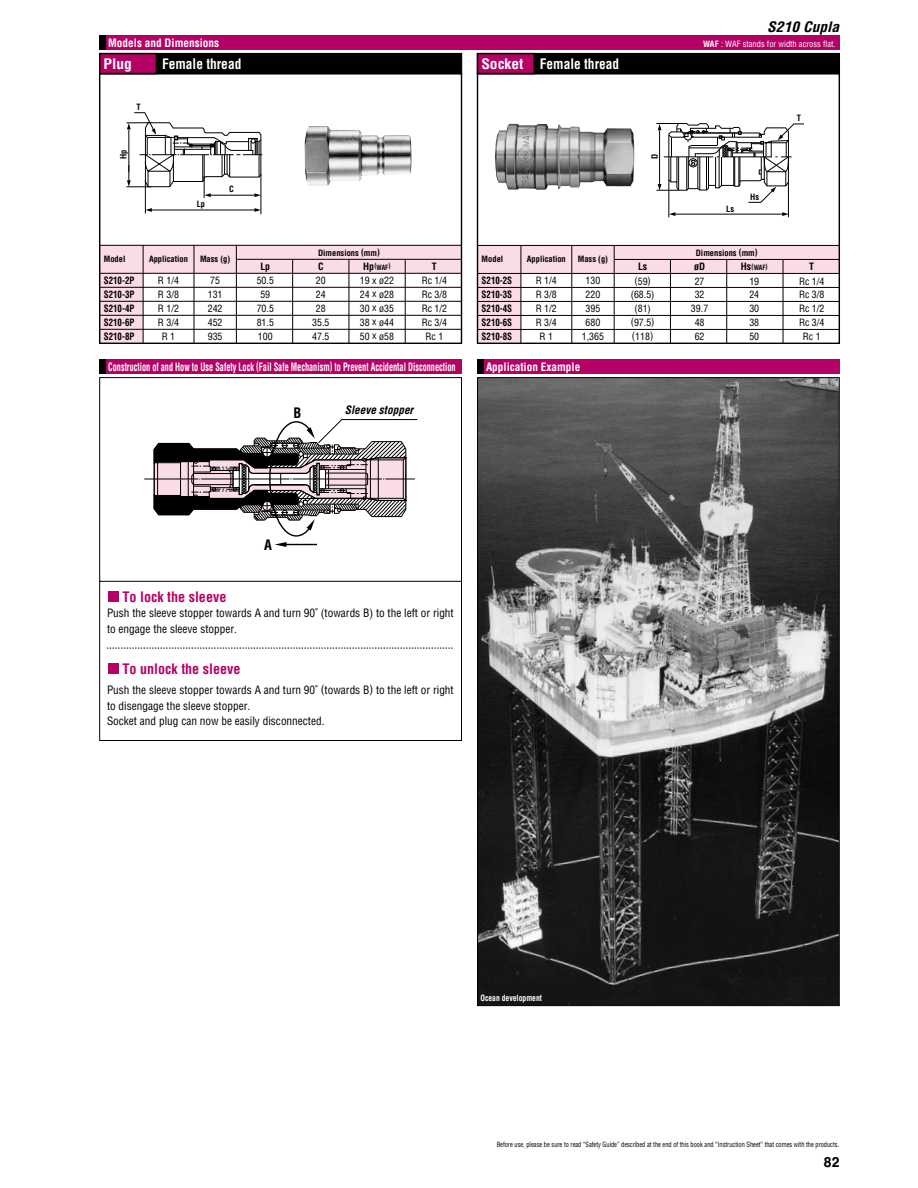
<style>
.page{position:relative;width:918px;height:1188px;background:#fff}
.page>*{position:absolute;margin:0;border:0;box-sizing:border-box;transform-origin:0 0}
.t1{font:700 condensed 14.1px "Helvetica";color:#b50065}
.t2{font:700 condensed 14.1px "Helvetica";color:#fff;scale:1.1 1}
.t3{font:700 condensed 14.1px "Helvetica";color:#fff;scale:.95 1}
.t4{font:italic 700 condensed 14.1px "Helvetica";color:#000;scale:1.1 1}
.t5{font:700 condensed 14.1px "Helvetica";color:#000}
.t6{font:700 14.1px "Helvetica";color:#000}
.t7{font:condensed 11.25px/15.5px "Helvetica";color:#000}
.t8{font:700 condensed 11.25px "Helvetica";color:#fff;scale:.73 1}
.t9{font:700 condensed 11.25px "Helvetica";color:#fff}
.t10{font:italic 700 condensed 11.25px "Helvetica";color:#000}
.t11{font:condensed 9.9px/14px "Helvetica";color:#000;text-align:center}
.t12{font:700 condensed 9.9px/14px "Helvetica";color:#000;text-align:justify;scale:.9 1}
.t13{font:700 condensed 9.9px "Helvetica";color:#000}
.t14{font:700 condensed 8.4px "Helvetica";color:#000}
.t15{font:condensed 8.4px "Helvetica";color:#fff}
.t16{font:700 condensed 8.4px "Helvetica";color:#fff;scale:.9 1}
.t17{font:condensed 7.05px "Helvetica";color:#000;scale:.9 1}
.t18{font:700 condensed 7.05px "Helvetica";letter-spacing:-.01em;color:#000;scale:.9 1}
.s1{font-weight:700}
.s2{font-size:9.9px}
</style>
<div class="page">
<svg style="left:101px;top:246px;width:359px;height:96px"></svg>
<svg style="left:479px;top:246px;width:359px;height:96px"></svg>
<img style="left:305px;top:126px;width:107px;height:59px">
<img style="left:495px;top:124px;width:139px;height:66px">
<img style="left:479px;top:379px;width:359px;height:625px">
<div style="left:106px;top:35px;width:733px;height:15px;background:#b50065"></div>
<div style="left:100px;top:35px;width:6px;height:15px;background:#000"></div>
<hr style="left:143px;top:245px;width:1px;height:98px;background:#000">
<hr style="left:194px;top:245px;width:1px;height:98px;background:#000">
<hr style="left:292px;top:259px;width:1px;height:84px;background:#000">
<hr style="left:349px;top:259px;width:1px;height:84px;background:#000">
<hr style="left:405px;top:259px;width:1px;height:84px;background:#000">
<div style="left:100px;top:54px;width:362px;height:20px;background:#000"></div>
<div style="left:99px;top:53px;width:363px;height:21px;border:1px solid #000"></div>
<div style="left:100px;top:54px;width:56px;height:20px;background:#b50065"></div>
<div style="left:99px;top:53px;width:58px;height:21px;border:1px solid #000"></div>
<hr style="left:100px;top:245px;width:362px;height:1px;background:#000">
<hr style="left:236px;top:259px;width:226px;height:1px;background:#000">
<hr style="left:100px;top:273px;width:362px;height:1px;background:#000">
<hr style="left:100px;top:287px;width:362px;height:1px;background:#000">
<hr style="left:100px;top:301px;width:362px;height:1px;background:#000">
<hr style="left:100px;top:315px;width:362px;height:1px;background:#000">
<hr style="left:236px;top:245px;width:1px;height:98px;background:#000">
<div style="left:478px;top:54px;width:361px;height:20px;background:#000"></div>
<div style="left:477px;top:53px;width:363px;height:21px;border:1px solid #000"></div>
<div style="left:478px;top:54px;width:56px;height:20px;background:#b50065"></div>
<div style="left:477px;top:53px;width:58px;height:21px;border:1px solid #000"></div>
<hr style="left:100px;top:329px;width:362px;height:1px;background:#000">
<hr style="left:521px;top:245px;width:1px;height:98px;background:#000">
<hr style="left:572px;top:245px;width:1px;height:98px;background:#000">
<hr style="left:670px;top:259px;width:1px;height:84px;background:#000">
<hr style="left:726px;top:259px;width:1px;height:84px;background:#000">
<hr style="left:783px;top:259px;width:1px;height:84px;background:#000">
<hr style="left:478px;top:245px;width:361px;height:1px;background:#000">
<hr style="left:614px;top:259px;width:225px;height:1px;background:#000">
<hr style="left:478px;top:273px;width:361px;height:1px;background:#000">
<hr style="left:478px;top:287px;width:361px;height:1px;background:#000">
<hr style="left:478px;top:301px;width:361px;height:1px;background:#000">
<hr style="left:478px;top:315px;width:361px;height:1px;background:#000">
<hr style="left:614px;top:245px;width:1px;height:98px;background:#000">
<hr style="left:478px;top:329px;width:361px;height:1px;background:#000">
<div style="left:477px;top:73px;width:363px;height:271px;border:1px solid #000"></div>
<div style="left:106px;top:359px;width:356px;height:15px;background:#b50065"></div>
<div style="left:100px;top:359px;width:6px;height:15px;background:#000"></div>
<div style="left:484px;top:359px;width:355px;height:15px;background:#b50065"></div>
<div style="left:478px;top:359px;width:6px;height:15px;background:#000"></div>
<div style="left:99px;top:73px;width:363px;height:271px;border:1px solid #000"></div>
<svg style="left:99px;top:377px;width:363px;height:364px"></svg>
<hr style="left:144px;top:479px;width:54px;height:1px;background:#000">
<svg style="left:152px;top:419px;width:266px;height:128px"></svg>
<hr style="left:293px;top:479px;width:89px;height:1px;background:#000">
<div style="left:108px;top:591px;width:11px;height:11px;background:#b50065"></div>
<div style="left:108px;top:663px;width:11px;height:11px;background:#b50065"></div>
<svg style="left:107px;top:648px;width:346px;height:1px"></svg>
<hr style="left:151px;top:210px;width:104px;height:1px;background:#000">
<svg style="left:146px;top:208px;width:6px;height:4px"></svg>
<hr style="left:261px;top:174px;width:1px;height:40px;background:#000">
<svg style="left:255px;top:208px;width:6px;height:4px"></svg>
<svg style="left:126px;top:112px;width:136px;height:86px"></svg>
<hr style="left:145px;top:180px;width:1px;height:34px;background:#000">
<hr style="left:669px;top:180px;width:1px;height:37px;background:#000">
<hr style="left:788px;top:182px;width:1px;height:35px;background:#000">
<hr style="left:675px;top:214px;width:108px;height:1px;background:#000">
<svg style="left:669px;top:212px;width:6px;height:4px"></svg>
<svg style="left:656px;top:123px;width:148px;height:80px"></svg>
<svg style="left:782px;top:212px;width:7px;height:4px"></svg>
<h1 class="t4" style="left:767px;top:22px;width:67px">S210 Cupla</h1>
<p class="t9" style="left:108px;top:38px;width:113px">Models and Dimensions</p>
<p class="t15" style="left:703px;top:41px;width:134px"><span class="s1">WAF</span> : WAF stands for width across flat.</p>
<h1 class="t2" style="left:104px;top:58px;width:27px">Plug</h1>
<h1 class="t3" style="left:162px;top:58px;width:85px">Female thread</h1>
<p class="t14" style="left:136px;top:103px;width:6px">T</p>
<h1 class="t2" style="left:481px;top:58px;width:127px">Socket Female thread</h1>
<p class="t14" style="left:120px;top:159px;width:11px;rotate:-90deg">Hp</p>
<p class="t14" style="left:197px;top:200px;width:10px">Lp</p>
<p class="t14" style="left:229px;top:186px;width:6px">C</p>
<p class="t14" style="left:104px;top:256px;width:23px">Model</p>
<p class="t14" style="left:149px;top:256px;width:41px">Application</p>
<p class="t14" style="left:200px;top:256px;width:32px">Mass (g)</p>
<p class="t12" style="left:104px;top:275px;width:36px">S210-2P S210-3P S210-4P S210-6P S210-8P</p>
<p class="t11" style="left:158px;top:275px;width:23px">R 1/4<br>R 3/8<br>R 1/2<br>R 3/4<br>R 1</p>
<p class="t11" style="left:208px;top:275px;width:16px;text-align:left">75<br>131<br>242<br>452<br>935</p>
<p class="t13" style="left:260px;top:262px;width:11px">Lp</p>
<p class="t11" style="left:257px;top:275px;width:19px">50.5<br>59<br>70.5<br>81.5<br>100</p>
<p class="t14" style="left:318px;top:250px;width:63px">Dimensions (mm)</p>
<p class="t13" style="left:318px;top:262px;width:7px">C</p>
<p class="t11" style="left:312px;top:275px;width:19px">20<br>24<br>28<br>35.5<br>47.5</p>
<p class="t18" style="left:363px;top:265px;width:32px"><span class="s2">Hp</span>(WAF)</p>
<p class="t11" style="left:360px;top:275px;width:36px;text-align:justify">19 x ø22<br>24 x ø28<br>30 x ø35<br>38 x ø44<br>50 x ø58</p>
<p class="t13" style="left:432px;top:262px;width:6px">T</p>
<p class="t11" style="left:422px;top:275px;width:27px">Rc 1/4<br>Rc 3/8<br>Rc 1/2<br>Rc 3/4<br>Rc 1</p>
<p class="t14" style="left:482px;top:256px;width:23px">Model</p>
<p class="t14" style="left:527px;top:256px;width:41px">Application</p>
<p class="t14" style="left:578px;top:256px;width:32px">Mass (g)</p>
<p class="t12" style="left:482px;top:275px;width:36px">S210-2S S210-3S S210-4S S210-6S S210-8S</p>
<p class="t11" style="left:536px;top:275px;width:23px">R 1/4<br>R 3/8<br>R 1/2<br>R 3/4<br>R 1</p>
<p class="t11" style="left:582px;top:275px;width:24px">130<br>220<br>395<br>680<br>1,365</p>
<p class="t8" style="left:108px;top:362px;width:478px">Construction of and How to Use Safety Lock (Fail Safe Mechanism) to Prevent Accidental Disconnection</p>
<p class="t9" style="left:486px;top:362px;width:96px">Application Example</p>
<h1 class="t5" style="left:294px;top:408px;width:9px">B</h1>
<p class="t10" style="left:345px;top:406px;width:70px">Sleeve stopper</p>
<p class="t14" style="left:651px;top:159px;width:7px;rotate:-90deg">D</p>
<p class="t13" style="left:638px;top:263px;width:11px">Ls</p>
<p class="t11" style="left:631px;top:274px;width:25px">(59) (68.5) (81) (97.5) (118)</p>
<p class="t14" style="left:726px;top:206px;width:9px">Ls</p>
<p class="t14" style="left:750px;top:194px;width:10px">Hs</p>
<p class="t14" style="left:696px;top:250px;width:63px">Dimensions (mm)</p>
<p class="t13" style="left:694px;top:263px;width:12px">øD</p>
<p class="t11" style="left:691px;top:275px;width:19px">27<br>32<br>39.7<br>48<br>62</p>
<p class="t18" style="left:741px;top:265px;width:31px"><span class="s2">Hs</span>(WAF)</p>
<p class="t11" style="left:749px;top:275px;width:11px;text-align:justify">19<br>24<br>30<br>38<br>50</p>
<p class="t14" style="left:797px;top:115px;width:6px">T</p>
<p class="t13" style="left:809px;top:263px;width:6px">T</p>
<p class="t11" style="left:799px;top:275px;width:27px">Rc 1/4<br>Rc 3/8<br>Rc 1/2<br>Rc 3/4<br>Rc 1</p>
<h1 class="t5" style="left:264px;top:539px;width:9px">A</h1>
<h1 class="t1" style="left:123px;top:591px;width:105px">To lock the sleeve</h1>
<p class="t7" style="left:107px;top:606px;width:348px">Push the sleeve stopper towards A and turn 90˚ (towards B) to the left or right to engage the sleeve stopper.</p>
<h1 class="t1" style="left:123px;top:664px;width:119px">To unlock the sleeve</h1>
<p class="t7" style="left:107px;top:683px;width:348px">Push the sleeve stopper towards A and turn 90˚ (towards B) to the left or right to disengage the sleeve stopper.<br>Socket and plug can now be easily disconnected.</p>
<p class="t16" style="left:480px;top:994px;width:70px">Ocean development</p>
<p class="t17" style="left:497px;top:1142px;width:382px">Before use, please be sure to read “Safety Guide” described at the end of this book and “Instruction Sheet” that comes with the products.</p>
<h1 class="t6" style="left:824px;top:1157px;width:17px">82</h1>
</div>
